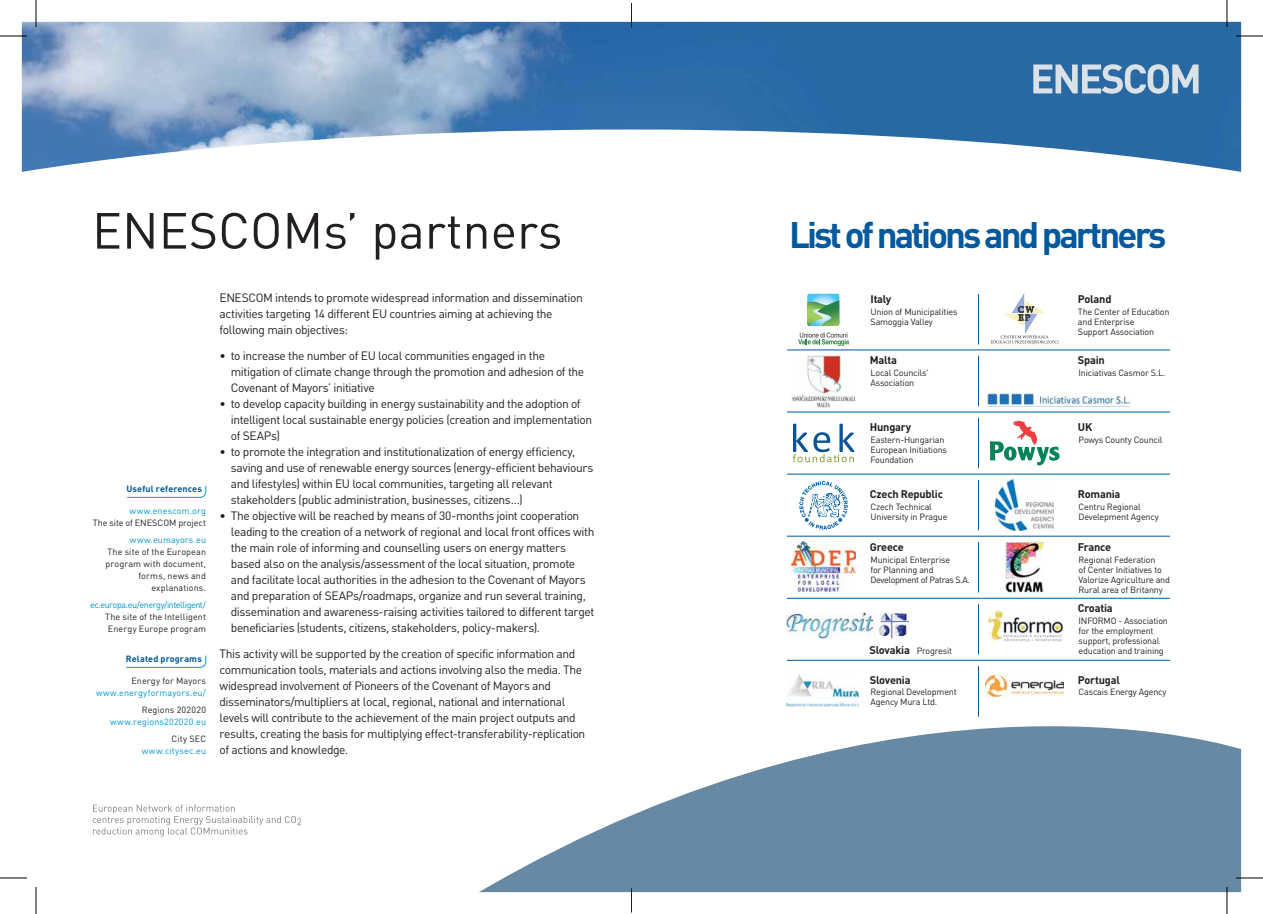
<style>
.page{position:relative;width:1263px;height:914px;background:#fff}
.page>*{position:absolute;margin:0;border:0;box-sizing:border-box;transform-origin:0 0}
.t1{font:50px "DIN";color:#231f20}
.t2{font:700 36.5px "DIN";letter-spacing:-.08em;color:#00599d}
.t3{font:12px/16px "DIN";letter-spacing:-.035em;color:#231f20}
.t4{font:700 11px "DIN";letter-spacing:-.02em;color:#231f20}
.t5{font:9px/10px "DIN";letter-spacing:-.02em;color:#231f20}
.t6{font:9px/12px "DIN";letter-spacing:.01em;color:#231f20;text-align:right}
.t7{font:9px "DIN";letter-spacing:.01em;color:#0095da}
.t8{font:9px "DIN";letter-spacing:-.05em;color:#0095da}
.t9{font:700 9px "DIN";letter-spacing:.01em;color:#00599d}
.t10{font:9px "DIN";letter-spacing:.015em;color:#231f20}
.s1{font-weight:700;font-size:11px}
</style>
<div class="page">
<img style="left:22px;top:22px;width:1219px;height:150px">
<svg style="left:479px;top:654px;width:762px;height:238px;fill:#6789a4"></svg>
<svg style="left:1033px;top:64px;width:165px;height:30px;background:#86a8c6"></svg>
<svg style="left:93px;top:805px;width:208px;height:32px"></svg>
<svg style="left:631px;top:3px;width:1px;height:24px"></svg>
<svg style="left:631px;top:888px;width:1px;height:24px"></svg>
<svg style="left:127px;top:485px;width:80px;height:13px"></svg>
<svg style="left:126px;top:655px;width:81px;height:13px"></svg>
<svg style="left:989px;top:421px;width:70px;height:44px"></svg>
<div style="left:806px;top:293px;width:34px;height:33px;border:1px solid #fff;border-radius:2px"></div>
<svg style="left:798px;top:332px;width:51px;height:14px"></svg>
<svg style="left:807px;top:293px;width:32px;height:33px"></svg>
<svg style="left:807px;top:300px;width:32px;height:26px"></svg>
<svg style="left:990px;top:293px;width:68px;height:51px"></svg>
<svg style="left:799px;top:481px;width:48px;height:49px"></svg>
<img style="left:792px;top:423px;width:63px;height:40px">
<img style="left:828px;top:455px;width:26px;height:7px">
<img style="left:988px;top:611px;width:74px;height:30px">
<img style="left:1006px;top:541px;width:37px;height:52px">
<img style="left:791px;top:542px;width:64px;height:50px">
<img style="left:985px;top:674px;width:78px;height:23px">
<img style="left:996px;top:480px;width:57px;height:51px">
<img style="left:786px;top:613px;width:123px;height:26px">
<img style="left:786px;top:675px;width:73px;height:32px">
<img style="left:988px;top:394px;width:144px;height:12px">
<hr style="left:978px;top:294px;width:1px;height:50px;background:#00599d">
<hr style="left:787px;top:350px;width:383px;height:1px;background:#00599d">
<hr style="left:787px;top:412px;width:383px;height:1px;background:#00599d">
<hr style="left:787px;top:474px;width:383px;height:1px;background:#00599d">
<hr style="left:787px;top:536px;width:383px;height:1px;background:#00599d">
<hr style="left:787px;top:598px;width:383px;height:1px;background:#00599d">
<hr style="left:787px;top:660px;width:383px;height:1px;background:#00599d">
<hr style="left:978px;top:356px;width:1px;height:50px;background:#00599d">
<hr style="left:978px;top:418px;width:1px;height:50px;background:#00599d">
<hr style="left:978px;top:480px;width:1px;height:50px;background:#00599d">
<img style="left:791px;top:355px;width:65px;height:53px">
<hr style="left:978px;top:542px;width:1px;height:50px;background:#00599d">
<hr style="left:978px;top:604px;width:1px;height:50px;background:#00599d">
<hr style="left:978px;top:666px;width:1px;height:51px;background:#00599d">
<svg style="left:0;top:878px;width:27px;height:1px"></svg>
<svg style="left:36px;top:887px;width:1px;height:27px"></svg>
<svg style="left:0;top:36px;width:27px;height:1px"></svg>
<svg style="left:36px;top:0;width:1px;height:27px"></svg>
<svg style="left:1236px;top:36px;width:27px;height:1px"></svg>
<svg style="left:1226px;top:0;width:1px;height:27px"></svg>
<svg style="left:1236px;top:878px;width:27px;height:1px"></svg>
<svg style="left:1226px;top:887px;width:1px;height:27px"></svg>
<h1 class="t1" style="left:92px;top:213px;width:472px">ENESCOMs’ partners</h1>
<p class="t9" style="left:126px;top:486px;width:77px">Useful references</p>
<p class="t7" style="left:130px;top:508px;width:78px">www.enescom.org</p>
<p class="t5" style="left:93px;top:519px;width:115px">The site of ENESCOM project</p>
<p class="t7" style="left:130px;top:537px;width:78px">www.eumayors.eu</p>
<p class="t6" style="left:105px;top:547px;width:102px">The site of the European program with document, forms, news and explanations.</p>
<p class="t8" style="left:90px;top:602px;width:117px">ec.europa.eu/energy/intelligent/</p>
<p class="t6" style="left:105px;top:612px;width:102px;text-align:center">The site of the Intelligent<br>Energy Europe program</p>
<p class="t9" style="left:126px;top:656px;width:77px">Related programs</p>
<p class="t6" style="left:131px;top:676px;width:76px">Energy for Mayors</p>
<p class="t7" style="left:96px;top:690px;width:111px">www.energyformayors.eu/</p>
<p class="t10" style="left:142px;top:707px;width:66px">Regions 202020</p>
<p class="t7" style="left:110px;top:719px;width:97px">www.regions202020.eu</p>
<p class="t5" style="left:172px;top:735px;width:36px">City SEC</p>
<p class="t7" style="left:142px;top:748px;width:66px">www.citysec.eu</p>
<p class="t3" style="left:219px;top:291px;width:365px">ENESCOM intends to promote widespread information and dissemination activities targeting 14 different EU countries aiming at achieving the following main objectives:</p>
<p class="t3" style="left:231px;top:349px;width:355px;text-indent:-11px">• to increase the number of EU local communities engaged in the mitigation of climate change through the promotion and adhesion of the<br>Covenant of Mayors’ initiative</p>
<p class="t3" style="left:231px;top:397px;width:363px;text-indent:-11px">• to develop capacity building in energy sustainability and the adoption of intelligent local sustainable energy policies (creation and implementation of SEAPs)</p>
<p class="t3" style="left:231px;top:445px;width:364px;text-indent:-11px">• to promote the integration and institutionalization of energy efficiency, saving and use of renewable energy sources (energy-efficient behaviours and lifestyles) within EU local communities, targeting all relevant stakeholders (public administration, businesses, citizens…)</p>
<p class="t3" style="left:231px;top:509px;width:365px;text-indent:-11px">• The objective will be reached by means of 30-months joint cooperation leading to the creation of a network of regional and local front offices with the main role of informing and counselling users on energy matters based also on the analysis/assessment of the local situation, promote and facilitate local authorities in the adhesion to the Covenant of Mayors and preparation of SEAPs/roadmaps, organize and run several training, dissemination and awareness-raising activities tailored to different target beneficiaries (students, citizens, stakeholders, policy-makers).</p>
<p class="t3" style="left:219px;top:647px;width:367px">This activity will be supported by the creation of specific information and communication tools, materials and actions involving also the media. The widespread involvement of Pioneers of the Covenant of Mayors and disseminators/multipliers at local, regional, national and international levels will contribute to the achievement of the main project outputs and results, creating the basis for multiplying effect-transferability-replication of actions and knowledge.</p>
<h2 class="t2" style="left:789px;top:222px;width:379px">List of nations and partners</h2>
<p class="t4" style="left:870px;top:295px;width:22px">Italy</p>
<p class="t5" style="left:870px;top:308px;width:88px">Union of Municipalities<br>Samoggia Valley</p>
<p class="t4" style="left:1078px;top:295px;width:35px">Poland</p>
<p class="t5" style="left:1078px;top:308px;width:93px">The Center of Education and Enterprise<br>Support Association</p>
<p class="t4" style="left:870px;top:356px;width:29px">Malta</p>
<p class="t5" style="left:870px;top:369px;width:60px">Local Councils'<br>Association</p>
<p class="t4" style="left:1078px;top:356px;width:28px">Spain</p>
<p class="t5" style="left:1078px;top:369px;width:88px">Iniciativas Casmor S.L.</p>
<p class="t4" style="left:870px;top:423px;width:43px">Hungary</p>
<p class="t5" style="left:870px;top:435px;width:78px">Eastern-Hungarian<br>European Initiations<br>Foundation</p>
<p class="t4" style="left:1078px;top:423px;width:16px">UK</p>
<p class="t5" style="left:1078px;top:435px;width:85px">Powys County Council</p>
<p class="t4" style="left:870px;top:490px;width:75px">Czech Republic</p>
<p class="t5" style="left:870px;top:503px;width:78px">Czech Technical<br>University in Prague</p>
<p class="t4" style="left:870px;top:543px;width:35px">Greece</p>
<p class="t5" style="left:870px;top:556px;width:101px">Municipal Enterprise<br>for Planning and<br>Development of Patras S.A.</p>
<p class="t5" style="left:869px;top:647px;width:84px"><span class="s1">Slovakia</span> Progresit</p>
<p class="t4" style="left:1078px;top:490px;width:44px">Romania</p>
<p class="t5" style="left:1078px;top:503px;width:82px">Centru Regional<br>Develepment Agency</p>
<p class="t4" style="left:1078px;top:543px;width:35px">France</p>
<p class="t5" style="left:1078px;top:556px;width:93px">Regional Federation<br>of Center Initiatives to<br>Valorize Agriculture and<br>Rural area of Britanny</p>
<p class="t4" style="left:1078px;top:604px;width:36px">Croatia</p>
<p class="t5" style="left:1078px;top:617px;width:91px">INFORMO - Association for the employment support, professional education and training</p>
<p class="t4" style="left:870px;top:676px;width:42px">Slovenia</p>
<p class="t5" style="left:870px;top:688px;width:88px">Regional Development<br>Agency Mura Ltd.</p>
<p class="t4" style="left:1078px;top:676px;width:43px">Portugal</p>
<p class="t5" style="left:1078px;top:688px;width:89px">Cascais Energy Agency</p>
</div>
